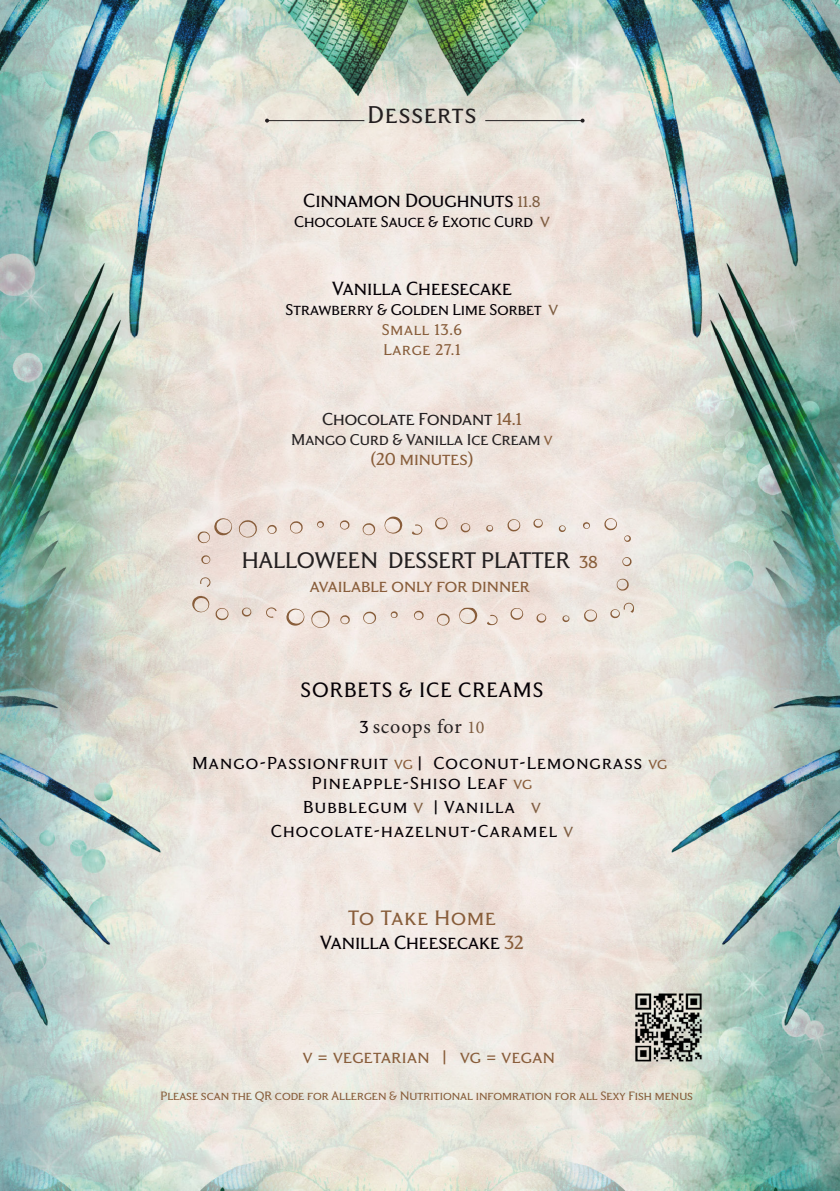
<style>
.page{position:relative;width:840px;height:1191px;background:#fff}
.page>*{position:absolute;margin:0;border:0;box-sizing:border-box;transform-origin:0 0}
.Menu_title{font:28px "Grant Avenue";letter-spacing:.04em;color:#231f20}
.t1{font:26px "Grant Avenue";color:#231f20}
.Menu_title-2{font:24px "Grant Avenue";letter-spacing:.04em;color:#050005}
.Menu_item{font:24px "Grant Avenue";letter-spacing:.04em;color:#885d3a}
.Menu_item-2{font:22px "Grant Avenue";color:#050005}
.t2{font:20px "Grant Avenue";letter-spacing:.06em;color:#050005}
.Menu_item-3{font:20px "Grant Avenue";color:#885d3a}
.Menu_item-4{font:20px "Grant Avenue";letter-spacing:.02em;color:#885d3a}
.t3{font:20px "Grant Avenue";color:#231f20}
.t4{font:20px "Minion Pro";letter-spacing:.04em;color:#231f20}
.Menu_item-5{font:18px "Grant Avenue";color:#050005}
.t5{font:18px "Grant Avenue";color:#231f20}
.Menu_item-6{font:18px "Grant Avenue";letter-spacing:.04em;color:#885d3a}
.Menu_item-7{font:14px "Grant Avenue";color:#885d3a}
.s1{font-size:18px;color:#7f5e42}
.s2{font-size:20px;color:#7f5e42}
.s3{color:#885d3a}
.s4{font-size:20px;color:#885d3a}
.s5{font-family:"Grant Avenue";color:#050005}
.s6{font-size:18px;color:#885d3a}
.s7{color:#7f5e42}
</style>
<div class="page">
<img style="left:0;top:0;width:839px;height:1191px">
<hr style="left:485px;top:120px;width:97px;height:1px;background:#231f20">
<svg style="left:580px;top:119px;width:4px;height:4px"></svg>
<hr style="left:267px;top:120px;width:97px;height:1px;background:#231f20">
<svg style="left:265px;top:119px;width:4px;height:4px"></svg>
<svg style="left:191px;top:516px;width:445px;height:112px;background:#ebdfd7"></svg>
<img style="left:620px;top:977px;width:102px;height:102px">
<p class="Menu_title" style="left:367px;top:100px;width:110px">Desserts</p>
<p class="Menu_item-2" style="left:303px;top:189px;width:239px">Cinnamon Doughnuts <span class="s1">11.8</span></p>
<p class="Menu_item-5" style="left:294px;top:212px;width:257px">Chocolate Sauce &amp; Exotic Curd <span class="s2">v</span></p>
<p class="Menu_item-2" style="left:332px;top:277px;width:181px">Vanilla Cheesecake</p>
<p class="Menu_item-5" style="left:285px;top:300px;width:274px">Strawberry &amp; Golden Lime Sorbet <span class="s2">v</span></p>
<p class="Menu_item-6" style="left:382px;top:320px;width:81px">Small 13.6</p>
<p class="Menu_item-6" style="left:383px;top:340px;width:79px">Large 27.1</p>
<p class="t3" style="left:322px;top:409px;width:201px">Chocolate Fondant <span class="s3">14.1</span></p>
<p class="t5" style="left:291px;top:430px;width:263px">Mango Curd &amp; Vanilla Ice Cream <span class="s3">v</span></p>
<p class="Menu_item-3" style="left:370px;top:449px;width:104px">(20 minutes)</p>
<p class="t1" style="left:242px;top:547px;width:357px">HALLOWEEN DESSERT PLATTER <span class="s4">38</span></p>
<p class="Menu_item-3" style="left:310px;top:576px;width:221px">available only for dinner</p>
<p class="Menu_title-2" style="left:300px;top:678px;width:244px">SORBETS &amp; ICE CREAMS</p>
<p class="t4" style="left:359px;top:713px;width:126px"><span class="s5">3</span> scoops for <span class="s1">10</span></p>
<p class="t2" style="left:192px;top:753px;width:476px">Mango-Passionfruit <span class="s6">vg</span> | Coconut-Lemongrass <span class="s6">vg</span></p>
<p class="t2" style="left:311px;top:773px;width:222px">Pineapple-Shiso Leaf <span class="s6">vg</span></p>
<p class="t2" style="left:303px;top:797px;width:239px">Bubblegum <span class="s7">v</span> | Vanilla <span class="s7">v</span></p>
<p class="t2" style="left:270px;top:821px;width:304px">Chocolate-hazelnut-Caramel <span class="s7">v</span></p>
<p class="Menu_item" style="left:348px;top:906px;width:149px">To Take Home</p>
<p class="Menu_item-2" style="left:320px;top:931px;width:205px">Vanilla Cheesecake <span class="s3">32</span></p>
<p class="Menu_item-4" style="left:303px;top:1047px;width:253px">v = vegetarian | vg = vegan</p>
<p class="Menu_item-7" style="left:160px;top:1088px;width:534px">Please scan the QR code for Allergen &amp; Nutritional infomration for all Sexy Fish menus</p>
</div>
